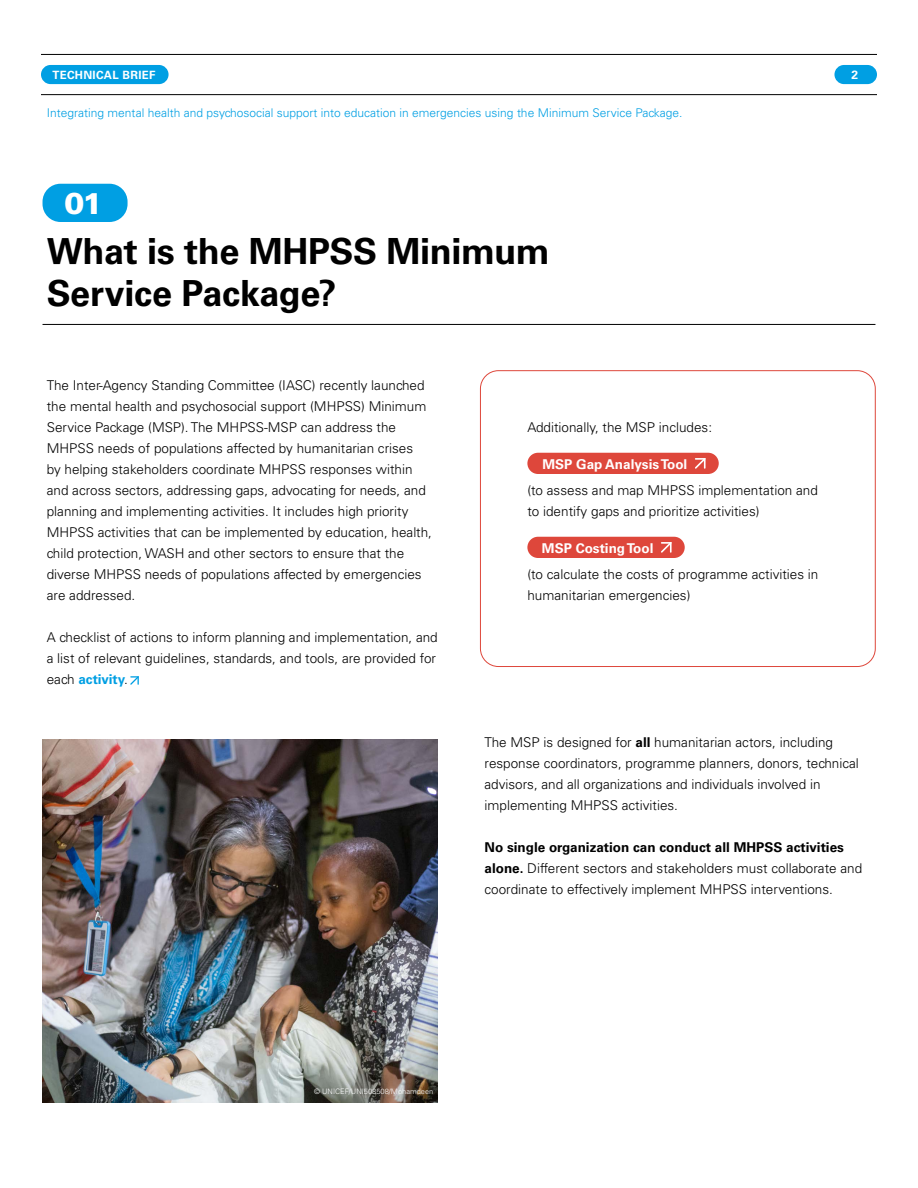
<style>
.page{position:relative;width:918px;height:1188px;background:#fff}
.page>*{position:absolute;margin:0;border:0;box-sizing:border-box;transform-origin:0 0}
.Heading{font:700 36px/42px "Univers LT Std";letter-spacing:-.01em;color:#000}
.t1{font:900 30px "Univers LT Std";color:#fff}
.Body_Text{font:300 13.5px/21px "Univers LT Std";color:#000}
.Body_Text-2{font:700 13.5px "Univers LT Std";color:#fff}
.t2{font:300 12px "Univers LT Std";color:#009fe3}
.t3{font:700 12px "Univers LT Std";color:#fff}
.t4{font:700 11.4px "Univers LT Std";letter-spacing:.025em;color:#fff}
.t5{font:300 7.5px "Univers LT Std";color:#fff}
.s1{font-weight:700;color:#009fe3}
.s2{font-weight:700}
</style>
<div class="page">
<hr style="left:41px;top:54px;width:836px;height:1px;background:#000">
<hr style="left:41px;top:94px;width:836px;height:1px;background:#000">
<div style="left:834px;top:65px;width:43px;height:19px;background:#009fe3;border-radius:10px"></div>
<div style="left:41px;top:65px;width:128px;height:19px;background:#009fe3;border-radius:10px"></div>
<hr style="left:43px;top:324px;width:832px;height:1px;background:#000">
<div style="left:43px;top:184px;width:85px;height:38px;background:#009fe3;border-radius:18px"></div>
<svg style="left:130px;top:676px;width:9px;height:9px"></svg>
<div style="left:527px;top:453px;width:192px;height:21px;background:#de473b;border-radius:11px"></div>
<svg style="left:695px;top:458px;width:11px;height:11px"></svg>
<div style="left:527px;top:537px;width:158px;height:21px;background:#de473b;border-radius:11px"></div>
<svg style="left:661px;top:542px;width:11px;height:11px"></svg>
<div style="left:480px;top:370px;width:395px;height:297px;border:1px solid #de473b;border-radius:18px"></div>
<img style="left:43px;top:740px;width:395px;height:363px">
<p class="t4" style="left:53px;top:68px;width:104px">TECHNICAL BRIEF</p>
<p class="t3" style="left:851px;top:68px;width:8px">2</p>
<p class="t2" style="left:47px;top:105px;width:637px">Integrating mental health and psychosocial support into education in emergencies using the Minimum Service Package.</p>
<p class="t1" style="left:65px;top:184px;width:40px">01</p>
<p class="Heading" style="left:47px;top:231px;width:505px">What is the MHPSS Minimum<br>Service Package?</p>
<p class="Body_Text" style="left:47px;top:375px;width:387px">The Inter-Agency Standing Committee (IASC) recently launched the mental health and psychosocial support (MHPSS) Minimum Service Package (MSP). The MHPSS-MSP can address the MHPSS needs of populations affected by humanitarian crises<br>by helping stakeholders coordinate MHPSS responses within and across sectors, addressing gaps, advocating for needs, and planning and implementing activities. It includes high priority MHPSS activities that can be implemented by education, health, child protection, WASH and other sectors to ensure that the diverse MHPSS needs of populations affected by emergencies are addressed.</p>
<p class="Body_Text" style="left:47px;top:627px;width:393px">A checklist of actions to inform planning and implementation, and a list of relevant guidelines, standards, and tools, are provided for each <span class="s1">activity</span>.</p>
<p class="Body_Text" style="left:527px;top:417px;width:186px">Additionally, the MSP includes:</p>
<p class="Body_Text-2" style="left:543px;top:456px;width:146px">MSP Gap Analysis Tool</p>
<p class="Body_Text" style="left:527px;top:480px;width:292px">(to assess and map MHPSS implementation and to identify gaps and prioritize activities)</p>
<p class="Body_Text-2" style="left:542px;top:540px;width:113px">MSP Costing Tool</p>
<p class="Body_Text" style="left:527px;top:564px;width:293px">(to calculate the costs of programme activities in humanitarian emergencies)</p>
<p class="Body_Text" style="left:485px;top:732px;width:376px">The MSP is designed for <span class="s2">all</span> humanitarian actors, including response coordinators, programme planners, donors, technical advisors, and all organizations and individuals involved in implementing MHPSS activities.</p>
<p class="Body_Text" style="left:485px;top:837px;width:379px"><span class="s2">No single organization can conduct all MHPSS activities alone.</span> Different sectors and stakeholders must collaborate and coordinate to effectively implement MHPSS interventions.</p>
<p class="t5" style="left:314px;top:1087px;width:121px">© UNICEF/UNI508508/Mohamdeen</p>
</div>
